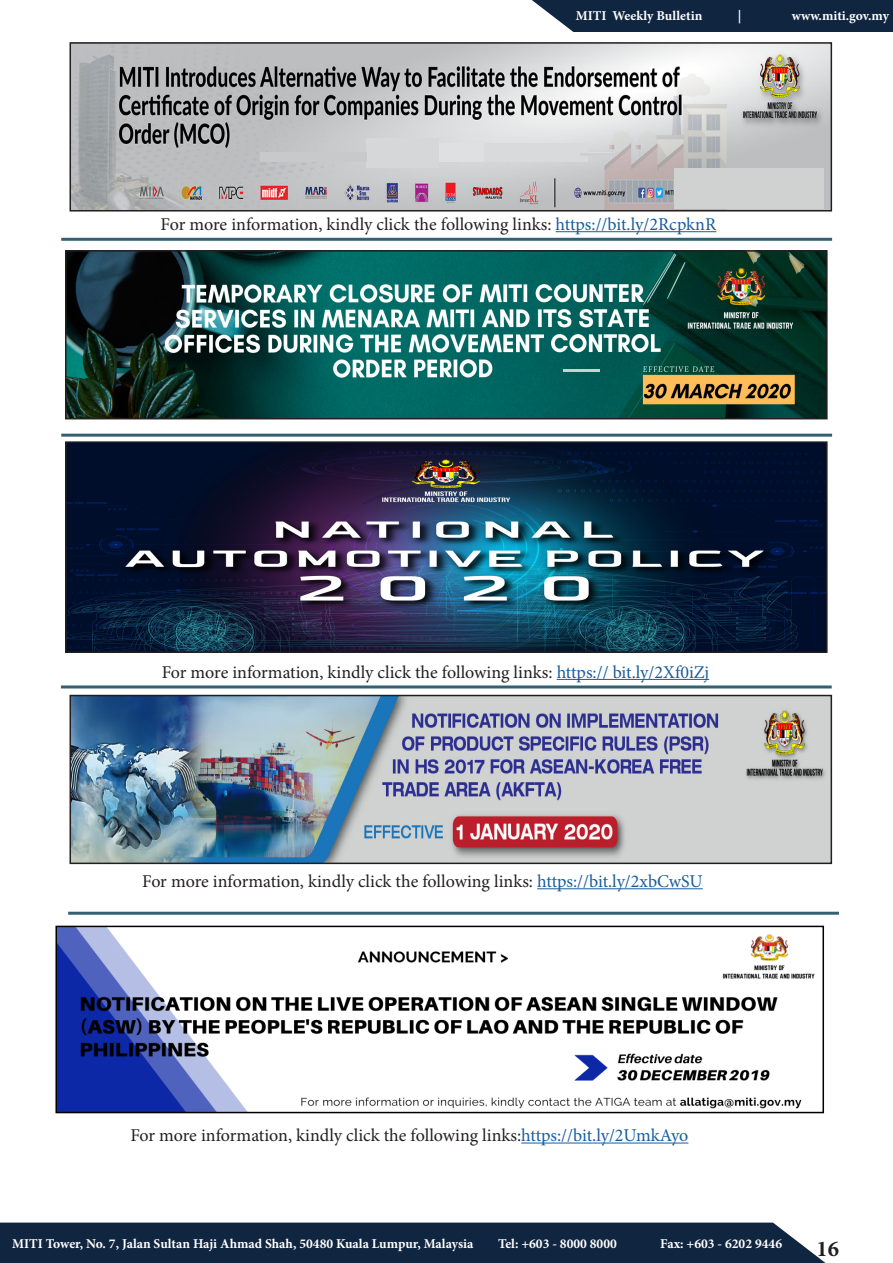
<style>
.page{position:relative;width:893px;height:1263px;background:#fff}
.page>*{position:absolute;margin:0;border:0;box-sizing:border-box;transform-origin:0 0}
.t1{font:700 22.5px "Minion Pro";color:#231f20}
.t2{font:18px "Minion Pro";letter-spacing:-.005em;color:#231f20}
.t3{font:700 13.5px "Minion Pro";color:#fff}
.s1{color:#175d9e}
</style>
<div class="page">
<div style="left:0;top:1222px;width:826px;height:41px;background:#10253f"></div>
<div style="left:532px;top:0;width:361px;height:31px;background:#10253f"></div>
<img style="left:73px;top:45px;width:756px;height:164px">
<div style="left:70px;top:42px;width:762px;height:170px;border:2px solid #231f20"></div>
<div style="left:674px;top:168px;width:149px;height:41px;background:#d0d2d1"></div>
<div style="left:476px;top:143px;width:112px;height:18px;background:#d9dadc"></div>
<div style="left:372px;top:143px;width:111px;height:18px;background:#dfe0e2"></div>
<div style="left:366px;top:138px;width:72px;height:30px;background:#d6d7d9"></div>
<div style="left:260px;top:152px;width:106px;height:9px;background:#c8c9cb"></div>
<hr style="left:581px;top:153px;width:36px;height:2px;background:#cecfd1">
<img style="left:68px;top:253px;width:757px;height:163px">
<div style="left:65px;top:250px;width:763px;height:169px;border:2px solid #231f20"></div>
<img style="left:68px;top:444px;width:757px;height:206px">
<div style="left:65px;top:441px;width:763px;height:212px;border:2px solid #231f20"></div>
<hr style="left:563px;top:369px;width:36px;height:3px;background:#cecfd1">
<hr style="left:556px;top:231px;width:160px;height:1px;background:#175d9e">
<hr style="left:557px;top:679px;width:152px;height:1px;background:#175d9e">
<hr style="left:61px;top:238px;width:771px;height:3px;background:#346072">
<hr style="left:61px;top:434px;width:771px;height:3px;background:#346072">
<hr style="left:61px;top:685px;width:771px;height:3px;background:#346072">
<img style="left:58px;top:929px;width:757px;height:181px">
<div style="left:55px;top:926px;width:769px;height:187px;border:2px solid #000"></div>
<hr style="left:521px;top:1142px;width:167px;height:1px;background:#175d9e">
<hr style="left:537px;top:888px;width:166px;height:1px;background:#175d9e">
<hr style="left:68px;top:912px;width:771px;height:3px;background:#346072">
<img style="left:73px;top:698px;width:756px;height:163px">
<div style="left:70px;top:695px;width:762px;height:169px;border:2px solid #231f20"></div>
<div style="left:674px;top:821px;width:149px;height:40px;background:#d0d2d1"></div>
<p class="t3" style="left:576px;top:6px;width:128px">MITI Weekly Bulletin</p>
<p class="t3" style="left:738px;top:6px;width:5px">|</p>
<p class="t3" style="left:792px;top:6px;width:99px">www.miti.gov.my</p>
<p class="t2" style="left:161px;top:212px;width:557px">For more information, kindly click the following links: <span class="s1">https://bit.ly/2RcpknR</span></p>
<p class="t2" style="left:162px;top:660px;width:549px">For more information, kindly click the following links: <span class="s1">https:// bit.ly/2Xf0iZj</span></p>
<p class="t2" style="left:142px;top:869px;width:562px">For more information, kindly click the following links: <span class="s1">https://bit.ly/2xbCwSU</span></p>
<p class="t2" style="left:130px;top:1123px;width:560px">For more information, kindly click the following links:<span class="s1">https://bit.ly/2UmkAyo</span></p>
<p class="t3" style="left:12px;top:1234px;width:463px">MITI Tower, No. 7, Jalan Sultan Haji Ahmad Shah, 50480 Kuala Lumpur, Malaysia</p>
<p class="t3" style="left:498px;top:1234px;width:120px">Tel: +603 - 8000 8000</p>
<p class="t3" style="left:660px;top:1234px;width:123px">Fax: +603 - 6202 9446</p>
<p class="t1" style="left:816px;top:1232px;width:24px">16</p>
</div>
